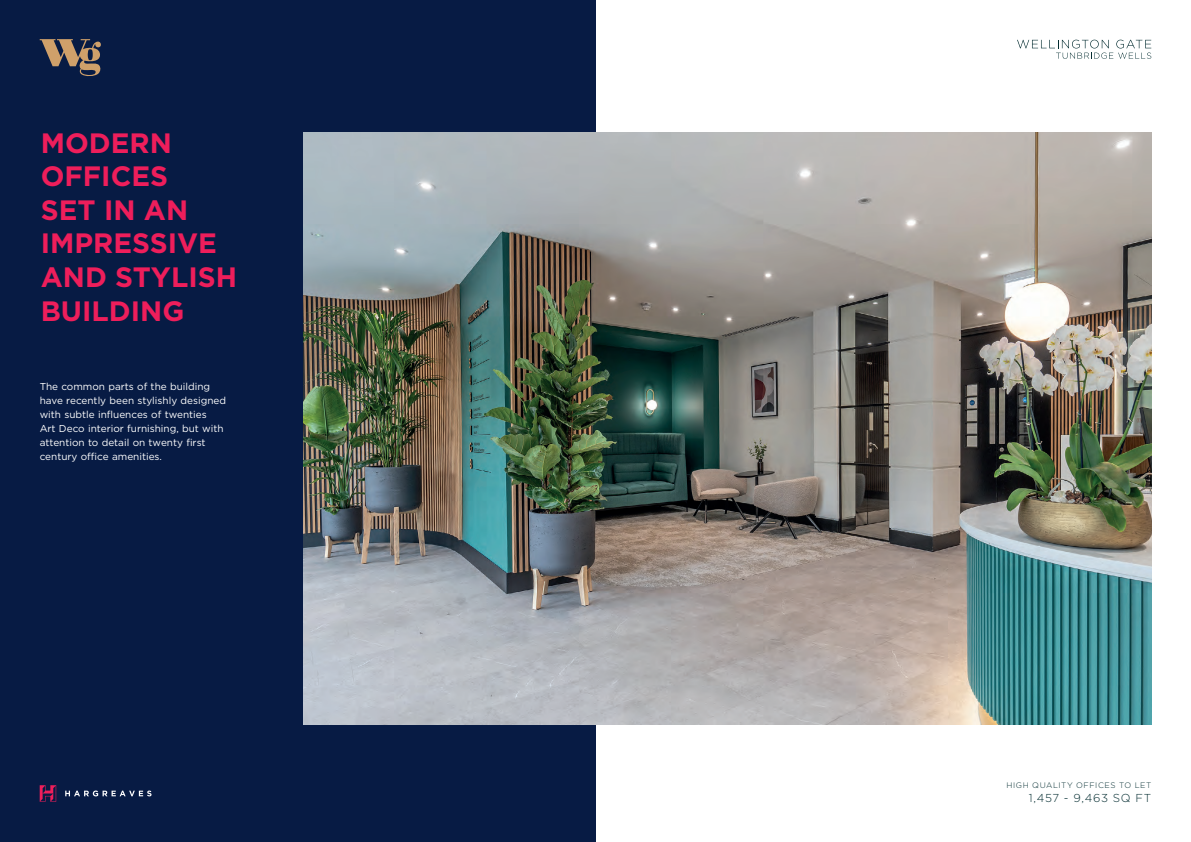
<style>
.page{position:relative;width:1191px;height:842px;background:#fff}
.page>*{position:absolute;margin:0;border:0;box-sizing:border-box;transform-origin:0 0}
.t1{font:700 28px/33.6px "Gotham";color:#ee1e5b}
.t2{font:300 11.5px "Gotham";letter-spacing:.06em;color:#042d31}
.t3{font:10px/14px "Gotham";color:#fff}
.t4{font:300 8px "Gotham";letter-spacing:.07em;color:#042d31}
</style>
<div class="page">
<div style="left:0;top:0;width:595px;height:842px;background:#071b44"></div>
<img style="left:303px;top:132px;width:848px;height:593px">
<svg style="left:1017px;top:40px;width:134px;height:19px"></svg>
<svg style="left:40px;top:39px;width:61px;height:38px"></svg>
<svg style="left:65px;top:790px;width:86px;height:6px"></svg>
<svg style="left:40px;top:785px;width:16px;height:17px"></svg>
<h1 class="t1" style="left:41px;top:125px;width:198px">MODERN<br>OFFICES<br>SET IN AN<br>IMPRESSIVE<br>AND STYLISH<br>BUILDING</h1>
<p class="t3" style="left:40px;top:379px;width:188px">The common parts of the building have recently been stylishly designed with subtle influences of twenties<br>Art Deco interior furnishing, but with attention to detail on twenty first century office amenities.</p>
<p class="t4" style="left:1006px;top:781px;width:146px">HIGH QUALITY OFFICES TO LET</p>
<p class="t2" style="left:1028px;top:792px;width:124px">1,457 - 9,463 SQ FT</p>
</div>
